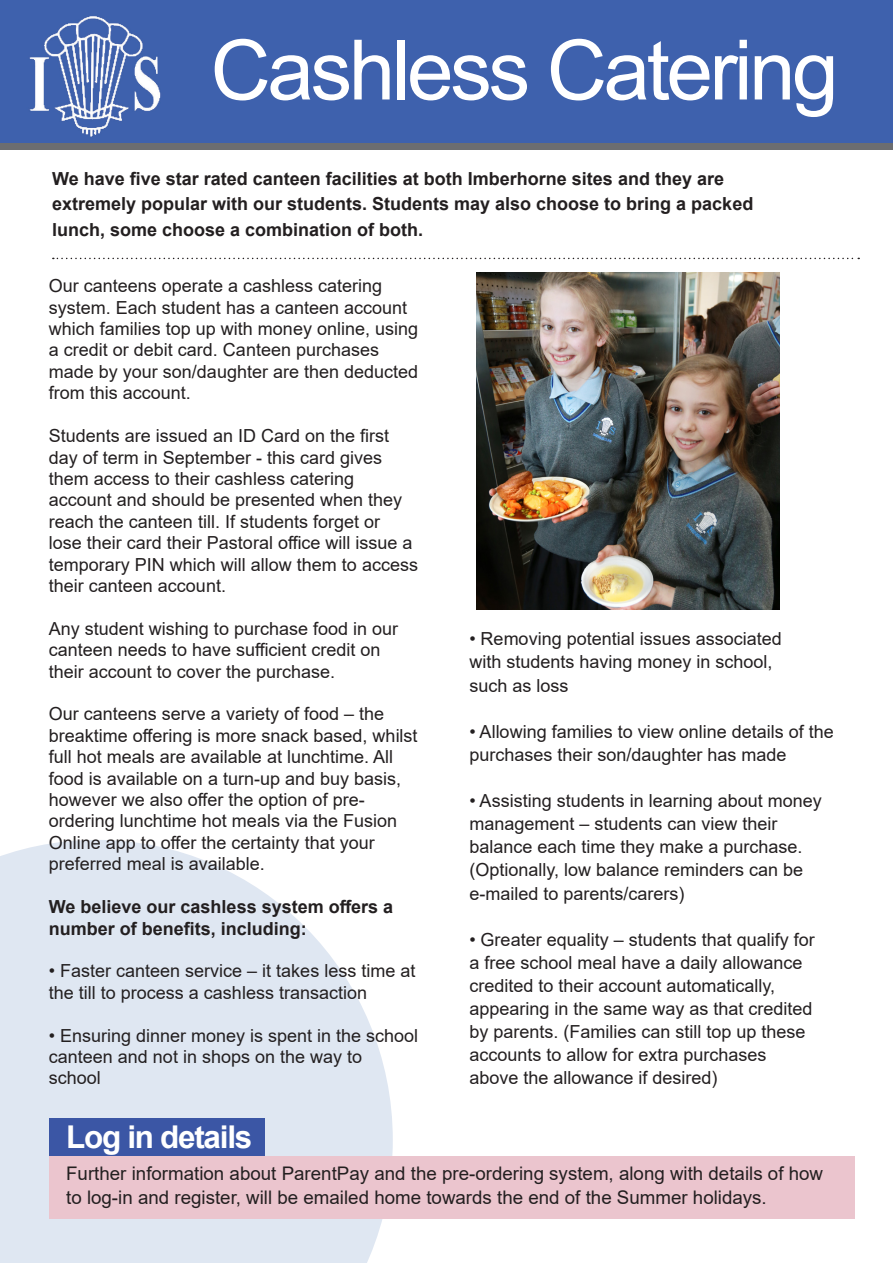
<style>
.page{position:relative;width:893px;height:1263px;background:#fff}
.page>*{position:absolute;margin:0;border:0;box-sizing:border-box;transform-origin:0 0}
.t1{font:83.4px "Arial";letter-spacing:-.04em;color:#fff}
.t2{font:700 31.35px "Arial";letter-spacing:-.04em;color:#fff}
.t3{font:18.75px/24.6px "Arial";color:#231f20}
.t4{font:18px/21.5px "Arial";color:#231f20}
.t5{font:700 18px/25.5px "Arial";color:#231f20}
</style>
<div class="page">
<svg style="left:0;top:840px;width:393px;height:423px;background:#e3eaf3"></svg>
<div style="left:0;top:0;width:893px;height:144px;background:#3e61ad"></div>
<svg style="left:53px;top:258px;width:806px;height:1px"></svg>
<div style="left:0;top:144px;width:893px;height:6px;background:#6c6d70"></div>
<div style="left:49px;top:1156px;width:806px;height:62px;background:#ebc5ce"></div>
<img style="left:476px;top:272px;width:303px;height:337px">
<div style="left:49px;top:1119px;width:216px;height:37px;background:#3b56a5"></div>
<p class="t1" style="left:211px;top:13px;width:630px">Cashless Catering</p>
<p class="t5" style="left:52px;top:166px;width:703px">We have five star rated canteen facilities at both Imberhorne sites and they are extremely popular with our students. Students may also choose to bring a packed lunch, some choose a combination of both.</p>
<p class="t4" style="left:49px;top:275px;width:371px">Our canteens operate a cashless catering system. Each student has a canteen account which families top up with money online, using a credit or debit card. Canteen purchases made by your son/daughter are then deducted from this account.</p>
<p class="t4" style="left:49px;top:425px;width:371px">Students are issued an ID Card on the first day of term in September - this card gives them access to their cashless catering account and should be presented when they reach the canteen till. If students forget or<br>lose their card their Pastoral office will issue a temporary PIN which will allow them to access their canteen account.</p>
<p class="t4" style="left:49px;top:618px;width:351px">Any student wishing to purchase food in our canteen needs to have sufficient credit on their account to cover the purchase.</p>
<p class="t4" style="left:49px;top:703px;width:370px">Our canteens serve a variety of food – the breaktime offering is more snack based, whilst full hot meals are available at lunchtime. All food is available on a turn-up and buy basis, however we also offer the option of pre&shy;ordering lunchtime hot meals via the Fusion Online app to offer the certainty that your preferred meal is available.</p>
<p class="t5" style="left:49px;top:894px;width:346px">We believe our cashless system offers a</p>
<p class="t5" style="left:49px;top:916px;width:260px">number of benefits, including:</p>
<p class="t4" style="left:49px;top:960px;width:368px">• Faster canteen service – it takes less time at the till to process a cashless transaction</p>
<p class="t4" style="left:49px;top:1024px;width:371px">• Ensuring dinner money is spent in the school canteen and not in shops on the way to school</p>
<p class="t2" style="left:66px;top:1115px;width:188px">Log in details</p>
<p class="t4" style="left:469px;top:627px;width:314px;line-height:23.1px">• Removing potential issues associated with students having money in school, such as loss</p>
<p class="t4" style="left:469px;top:720px;width:366px;line-height:23.1px">• Allowing families to view online details of the purchases their son/daughter has made</p>
<p class="t4" style="left:469px;top:789px;width:354px;line-height:23.1px">• Assisting students in learning about money management – students can view their</p>
<p class="t4" style="left:469px;top:836px;width:335px">balance each time they make a purchase.</p>
<p class="t4" style="left:469px;top:859px;width:335px">(Optionally, low balance reminders can be</p>
<p class="t4" style="left:469px;top:882px;width:217px">e-mailed to parents/carers)</p>
<p class="t4" style="left:469px;top:928px;width:347px;line-height:23.1px">• Greater equality – students that qualify for a free school meal have a daily allowance credited to their account automatically, appearing in the same way as that credited by parents. (Families can still top up these accounts to allow for extra purchases</p>
<p class="t4" style="left:469px;top:1067px;width:250px">above the allowance if desired)</p>
<p class="t3" style="left:66px;top:1161px;width:758px">Further information about ParentPay and the pre-ordering system, along with details of how to log-in and register, will be emailed home towards the end of the Summer holidays.</p>
</div>
